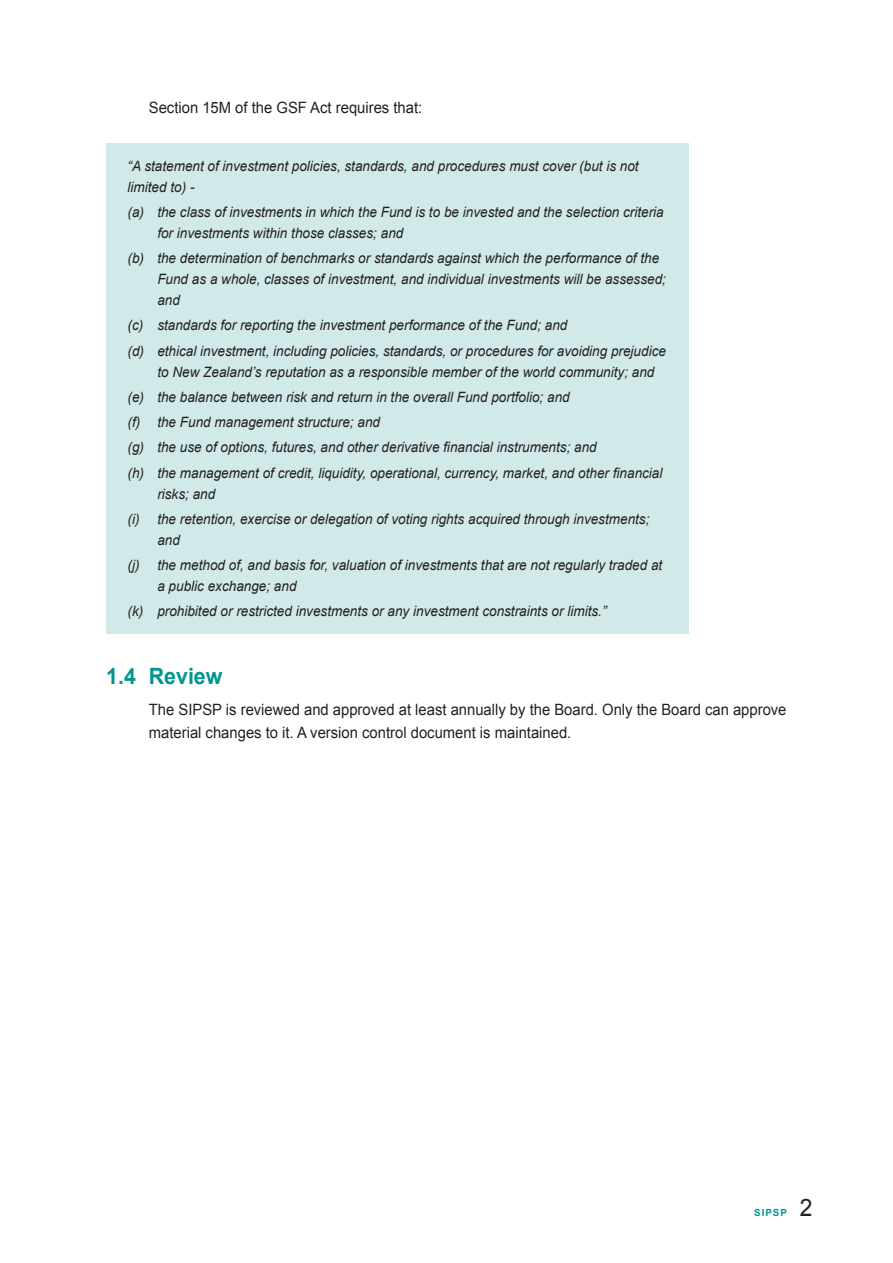
<style>
.page{position:relative;width:893px;height:1263px;background:#fff}
.page>*{position:absolute;margin:0;border:0;box-sizing:border-box;transform-origin:0 0}
.t1{font:24px "Arial";color:#231f20;scale:.95 1}
.CR_heading{font:700 22.5px "Arial";color:#009590;scale:.95 1}
.Body__10mm_margin{font:15.6px/23.7px "Arial";color:#231f20;scale:.95 1}
.SIPSP_Act_bullet{font:italic 14.25px/21px "Arial";color:#231f20;scale:.95 1}
.SIPSP_Act_body{font:italic 14.25px/21px "Arial";color:#231f20;scale:.95 1}
.t2{font:700 9.75px "Arial";letter-spacing:.1em;color:#009590}
</style>
<div class="page">
<div style="left:106px;top:143px;width:583px;height:490px;background:#d1e9e8"></div>
<p class="Body__10mm_margin" style="left:149px;top:96px;width:289px">Section 15M of the GSF Act requires that:</p>
<p class="SIPSP_Act_body" style="left:128px;top:155px;width:540px">“A statement of investment policies, standards, and procedures must cover (but is not limited to) -</p>
<p class="SIPSP_Act_bullet" style="left:157px;top:202px;width:535px;text-indent:-30px">(a) the class of investments in which the Fund is to be invested and the selection criteria for investments within those classes; and</p>
<p class="SIPSP_Act_bullet" style="left:157px;top:248px;width:537px;text-indent:-30px">(b) the determination of benchmarks or standards against which the performance of the<br>Fund as a whole, classes of investment, and individual investments will be assessed; and</p>
<p class="SIPSP_Act_bullet" style="left:128px;top:315px;width:465px">(c) standards for reporting the investment performance of the Fund; and</p>
<p class="SIPSP_Act_bullet" style="left:157px;top:340px;width:537px;text-indent:-30px">(d) ethical investment, including policies, standards, or procedures for avoiding prejudice to New Zealand’s reputation as a responsible member of the world community; and</p>
<p class="SIPSP_Act_bullet" style="left:128px;top:387px;width:467px">(e) the balance between risk and return in the overall Fund portfolio; and</p>
<p class="SIPSP_Act_bullet" style="left:128px;top:412px;width:267px">(f) the Fund management structure; and</p>
<p class="SIPSP_Act_bullet" style="left:128px;top:437px;width:495px">(g) the use of options, futures, and other derivative financial instruments; and</p>
<p class="SIPSP_Act_bullet" style="left:157px;top:462px;width:533px;text-indent:-30px">(h) the management of credit, liquidity, operational, currency, market, and other financial risks; and</p>
<p class="SIPSP_Act_bullet" style="left:157px;top:509px;width:520px;text-indent:-30px">(i) the retention, exercise or delegation of voting rights acquired through investments; and</p>
<p class="SIPSP_Act_bullet" style="left:157px;top:555px;width:533px;text-indent:-30px">(j) the method of, and basis for, valuation of investments that are not regularly traded at a public exchange; and</p>
<p class="SIPSP_Act_bullet" style="left:128px;top:601px;width:506px">(k) prohibited or restricted investments or any investment constraints or limits.”</p>
<p class="CR_heading" style="left:106px;top:662px;width:124px">1.4 Review</p>
<p class="Body__10mm_margin" style="left:149px;top:697px;width:673px">The SIPSP is reviewed and approved at least annually by the Board. Only the Board can approve material changes to it. A version control document is maintained.</p>
<p class="t2" style="left:754px;top:1206px;width:34px">SIPSP</p>
<h1 class="t1" style="left:800px;top:1192px;width:15px">2</h1>
</div>
